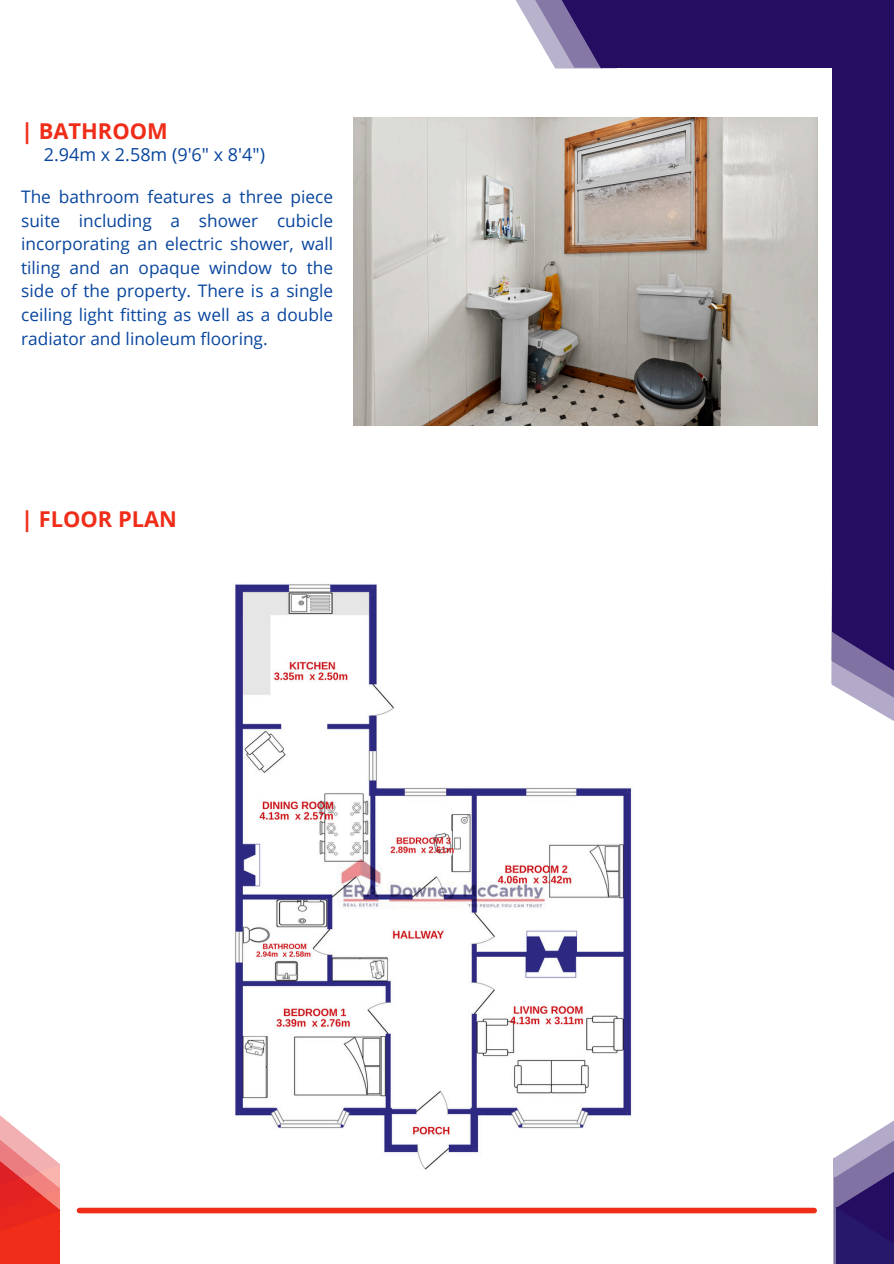
<style>
.page{position:relative;width:894px;height:1264px;background:#fff}
.page>*{position:absolute;margin:0;border:0;box-sizing:border-box;transform-origin:0 0}
.t1{font:700 21.9px "Open Sans";color:#ef2d19}
.t2{font:18px "Open Sans";color:#08459d}
.t3{font:17.25px/23.7px "Open Sans";color:#08459d;text-align:justify}
</style>
<div class="page">
<svg style="left:515px;top:0;width:13px;height:21px"></svg>
<svg style="left:528px;top:0;width:27px;height:68px;fill:#b9b2cd"></svg>
<div style="left:602px;top:0;width:291px;height:68px;background:#250e62"></div>
<svg style="left:831px;top:585px;width:62px;height:136px"></svg>
<div style="left:832px;top:0;width:61px;height:631px;background:#250e62"></div>
<svg style="left:832px;top:631px;width:61px;height:60px;background:#6c5d95"></svg>
<svg style="left:555px;top:0;width:62px;height:69px"></svg>
<div style="left:833px;top:1177px;width:60px;height:86px;background:#28186c"></div>
<svg style="left:833px;top:1121px;width:60px;height:139px"></svg>
<svg style="left:0;top:1115px;width:61px;height:148px"></svg>
<div style="left:79px;top:1207px;width:735px;height:6px;background:#ef2d19"></div>
<img style="left:354px;top:118px;width:462px;height:307px">
<img style="left:235px;top:584px;width:397px;height:586px">
<p class="t1" style="left:21px;top:116px;width:148px">| BATHROOM</p>
<p class="t2" style="left:44px;top:142px;width:223px">2.94m x 2.58m (9'6" x 8'4")</p>
<h1 class="t3" style="left:21px;top:184px;width:313px">The bathroom features a three piece suite including a shower cubicle incorporating an electric shower, wall tiling and an opaque window to the side of the property. There is a single ceiling light fitting as well as a double radiator and linoleum flooring.</h1>
<p class="t1" style="left:21px;top:503px;width:157px">| FLOOR PLAN</p>
</div>
